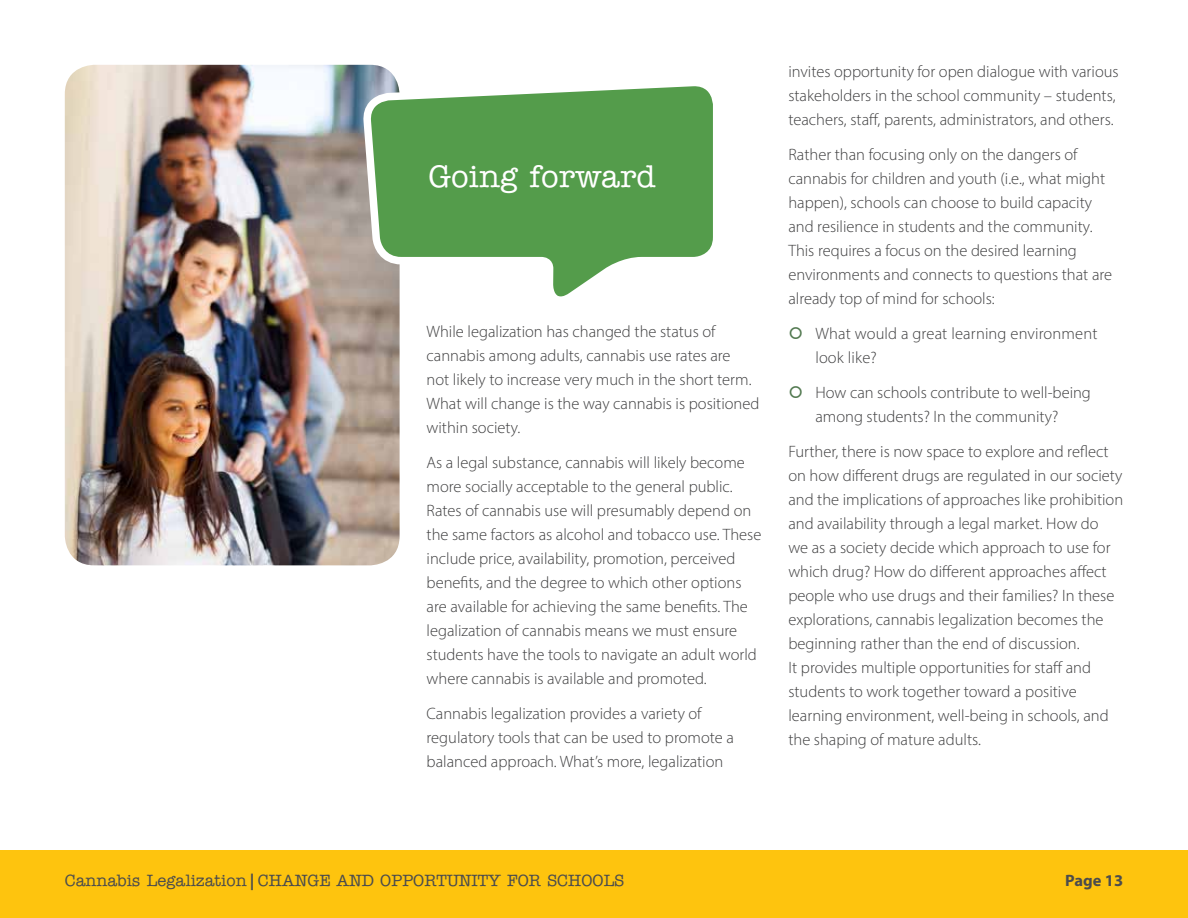
<style>
.page{position:relative;width:1188px;height:918px;background:#fff}
.page>*{position:absolute;margin:0;border:0;box-sizing:border-box;transform-origin:0 0}
.t1{font:500 31.5px "American Typewriter ITC Pro";color:#fff}
.t2{font:300 16.5px/24px "Myriad Pro";color:#3e3e3f}
.t3{font:500 16.5px "American Typewriter ITC Pro";color:#4b4c4d}
.t4{font:700 16.5px "Myriad Pro";color:#4b4c4d}
.s1{font-family:"Myriad Pro";font-weight:700}
</style>
<div class="page">
<div style="left:0;top:850px;width:1188px;height:68px;background:#fec40e"></div>
<img style="left:65px;top:65px;width:326px;height:500px">
<svg style="left:358px;top:73px;width:355px;height:493px"></svg>
<h1 class="t1" style="left:429px;top:157px;width:228px">Going forward</h1>
<p class="t2" style="left:427px;top:320px;width:334px">While legalization has changed the status of cannabis among adults, cannabis use rates are<br>not likely to increase very much in the short term.<br>What will change is the way cannabis is positioned within society.</p>
<p class="t2" style="left:427px;top:451px;width:336px">As a legal substance, cannabis will likely become more socially acceptable to the general public.<br>Rates of cannabis use will presumably depend on the same factors as alcohol and tobacco use. These include price, availability, promotion, perceived benefits, and the degree to which other options are available for achieving the same benefits. The legalization of cannabis means we must ensure students have the tools to navigate an adult world where cannabis is available and promoted.</p>
<p class="t2" style="left:427px;top:701px;width:309px">Cannabis legalization provides a variety of regulatory tools that can be used to promote a balanced approach. What’s more, legalization</p>
<p class="t2" style="left:788px;top:60px;width:332px">invites opportunity for open dialogue with various stakeholders in the school community – students, teachers, staff, parents, administrators, and others.</p>
<p class="t2" style="left:788px;top:142px;width:325px">Rather than focusing only on the dangers of cannabis for children and youth (i.e., what might happen), schools can choose to build capacity and resilience in students and the community.<br>This requires a focus on the desired learning environments and connects to questions that are already top of mind for schools:</p>
<p class="t2" style="left:815px;top:321px;width:284px">What would a great learning environment look like?</p>
<p class="t2" style="left:815px;top:380px;width:277px">How can schools contribute to well-being among students? In the community?</p>
<p class="t2" style="left:788px;top:439px;width:336px">Further, there is now space to explore and reflect on how different drugs are regulated in our society and the implications of approaches like prohibition and availability through a legal market. How do<br>we as a society decide which approach to use for which drug? How do different approaches affect people who use drugs and their families? In these explorations, cannabis legalization becomes the beginning rather than the end of discussion.<br>It provides multiple opportunities for staff and students to work together toward a positive learning environment, well-being in schools, and the shaping of mature adults.</p>
<p class="t3" style="left:65px;top:870px;width:561px">Cannabis Legalization <span class="s1">|</span> CHANGE AND OPPORTUNITY FOR SCHOOLS</p>
<p class="t4" style="left:1065px;top:869px;width:60px">Page 13</p>
</div>
